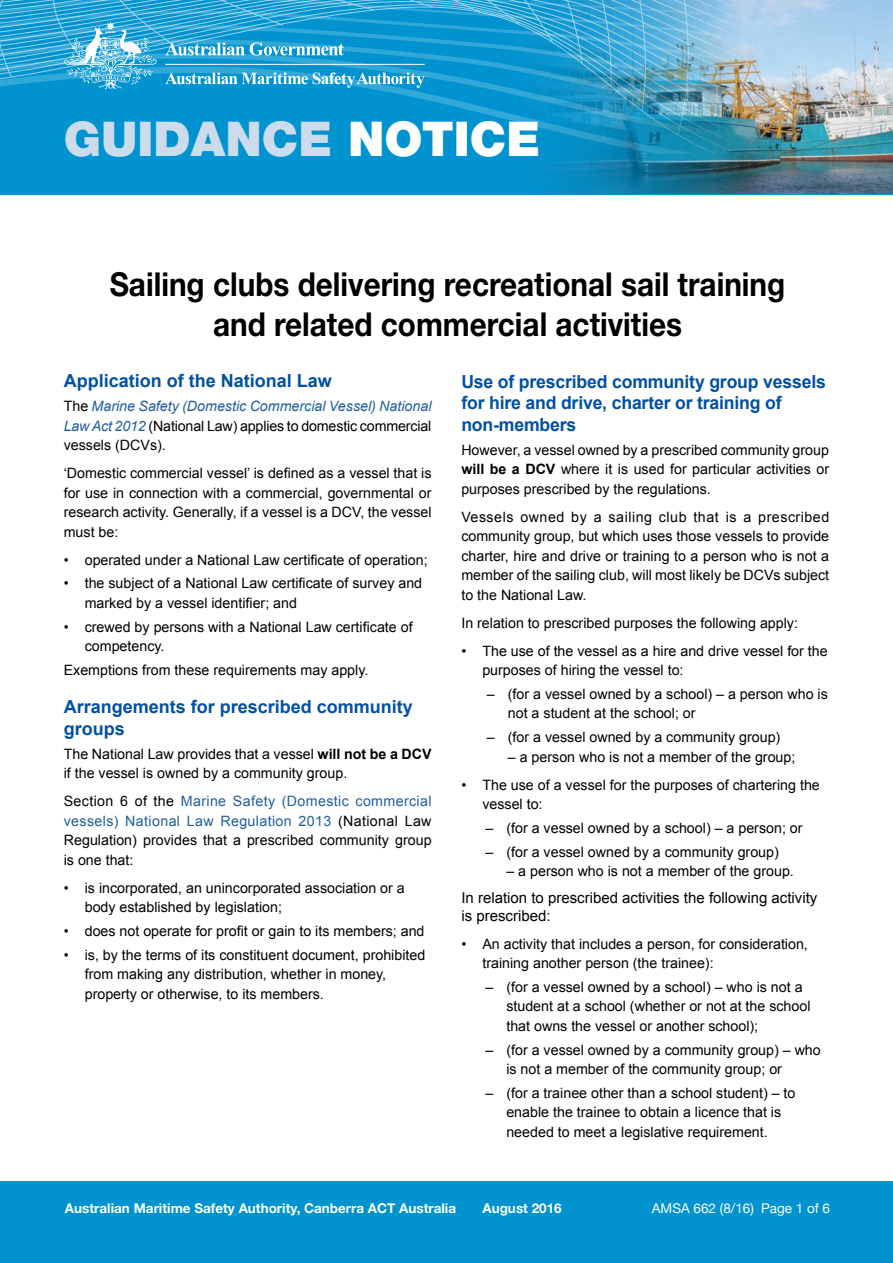
<style>
.page{position:relative;width:893px;height:1263px;background:#fff}
.page>*{position:absolute;margin:0;border:0;box-sizing:border-box;transform-origin:0 0}
.H{font:900 48px "Helvetica Neue";color:#ccdced}
.t1{font:700 33px/39.6px "Helvetica Neue";color:#000;text-align:center;scale:.9 1}
.Subhead_1{font:700 18px/21.6px "Arial";letter-spacing:-.01em;color:#0050a3}
.Body{font:15px/18px "Arial";color:#000}
.bullets{font:14.25px/19.5px "Arial";color:#000}
.Body_text{font:14.25px/19.5px "Arial";color:#000;text-align:justify}
.t2{font:700 13.5px "Helvetica Neue";color:#fff}
.t3{font:13.5px "Helvetica Neue";color:#fff}
.s1{color:#fff}
.s2{font-weight:700}
.s3{font-style:italic;color:#215e9e}
.s4{color:#215e9e}
</style>
<div class="page">
<div style="left:0;top:1181px;width:893px;height:82px;background:#0093d0"></div>
<div style="left:0;top:0;width:893px;height:195px;background:#0093d0"></div>
<img style="left:553px;top:154px;width:340px;height:39px">
<img style="left:0;top:0;width:893px;height:154px">
<hr style="left:165px;top:64px;width:260px;height:1px;background:#fff">
<p class="H" style="left:64px;top:111px;width:478px">GUIDANCE <span class="s1">NOTICE</span></p>
<p class="t1" style="left:110px;top:264px;width:752px">Sailing clubs delivering recreational sail training and related commercial activities</p>
<p class="Subhead_1" style="left:461px;top:371px;width:366px">Use of prescribed community group vessels for hire and drive, charter or training of non-members</p>
<p class="Body_text" style="left:461px;top:440px;width:369px">However, a vessel owned by a prescribed community group <span class="s2">will be a DCV</span> where it is used for particular activities or purposes prescribed by the regulations.</p>
<p class="Body_text" style="left:461px;top:507px;width:369px">Vessels owned by a sailing club that is a prescribed community group, but which uses those vessels to provide charter, hire and drive or training to a person who is not a member of the sailing club, will most likely be DCVs subject to the National Law.</p>
<p class="Body_text" style="left:461px;top:613px;width:338px">In relation to prescribed purposes the following apply:</p>
<p class="bullets" style="left:482px;top:641px;width:347px;text-indent:-21px">• The use of the vessel as a hire and drive vessel for the purposes of hiring the vessel to:</p>
<p class="bullets" style="left:508px;top:684px;width:321px;text-indent:-21px">– (for a vessel owned by a school) – a person who is not a student at the school; or</p>
<p class="bullets" style="left:487px;top:727px;width:295px">– (for a vessel owned by a community group)</p>
<p class="bullets" style="left:508px;top:747px;width:289px">– a person who is not a member of the group;</p>
<p class="bullets" style="left:482px;top:775px;width:339px;text-indent:-21px">• The use of a vessel for the purposes of chartering the vessel to:</p>
<p class="bullets" style="left:485px;top:818px;width:319px">– (for a vessel owned by a school) – a person; or</p>
<p class="bullets" style="left:485px;top:842px;width:295px">– (for a vessel owned by a community group)</p>
<p class="bullets" style="left:506px;top:861px;width:289px">– a person who is not a member of the group.</p>
<p class="Body" style="left:461px;top:888px;width:357px">In relation to prescribed activities the following activity is prescribed:</p>
<p class="bullets" style="left:482px;top:934px;width:327px;text-indent:-21px">• An activity that includes a person, for consideration, training another person (the trainee):</p>
<p class="bullets" style="left:506px;top:977px;width:306px;text-indent:-21px">– (for a vessel owned by a school) – who is not a student at a school (whether or not at the school that owns the vessel or another school);</p>
<p class="bullets" style="left:506px;top:1040px;width:316px;text-indent:-21px">– (for a vessel owned by a community group) – who is not a member of the community group; or</p>
<p class="bullets" style="left:485px;top:1083px;width:312px;text-align:center">– (for a trainee other than a school student) – to enable the trainee to obtain a licence that is needed to meet a legislative requirement.</p>
<p class="Subhead_1" style="left:64px;top:371px;width:270px">Application of the National Law</p>
<p class="Body_text" style="left:64px;top:396px;width:369px">The <span class="s3">Marine Safety (Domestic Commercial Vessel) National Law Act 2012</span> (National Law) applies to domestic commercial vessels (DCVs).</p>
<p class="Body_text" style="left:64px;top:463px;width:369px">‘Domestic commercial vessel’ is defined as a vessel that is for use in connection with a commercial, governmental or research activity. Generally, if a vessel is a DCV, the vessel must be:</p>
<p class="bullets" style="left:64px;top:550px;width:365px">• operated under a National Law certificate of operation;</p>
<p class="bullets" style="left:85px;top:574px;width:339px;text-indent:-21px">• the subject of a National Law certificate of survey and marked by a vessel identifier; and</p>
<p class="bullets" style="left:85px;top:617px;width:329px;text-indent:-21px">• crewed by persons with a National Law certificate of competency.</p>
<p class="Body_text" style="left:64px;top:660px;width:306px">Exemptions from these requirements may apply.</p>
<p class="Subhead_1" style="left:64px;top:697px;width:351px">Arrangements for prescribed community groups</p>
<p class="Body_text" style="left:64px;top:744px;width:369px">The National Law provides that a vessel <span class="s2">will not be a DCV </span>if the vessel is owned by a community group.</p>
<p class="Body_text" style="left:64px;top:792px;width:369px">Section 6 of the <span class="s4">Marine Safety (Domestic commercial vessels) National Law Regulation 2013</span> (National Law Regulation) provides that a prescribed community group is one that:</p>
<p class="bullets" style="left:85px;top:878px;width:321px;text-indent:-21px">• is incorporated, an unincorporated association or a body established by legislation;</p>
<p class="bullets" style="left:64px;top:921px;width:362px">• does not operate for profit or gain to its members; and</p>
<p class="bullets" style="left:85px;top:945px;width:342px;text-indent:-21px">• is, by the terms of its constituent document, prohibited from making any distribution, whether in money, property or otherwise, to its members.</p>
<p class="t2" style="left:65px;top:1200px;width:393px">Australian Maritime Safety Authority, Canberra ACT Australia</p>
<p class="t2" style="left:482px;top:1200px;width:81px">August 2016</p>
<p class="t3" style="left:652px;top:1199px;width:180px">AMSA 662 (8/16) Page 1 of 6</p>
</div>
